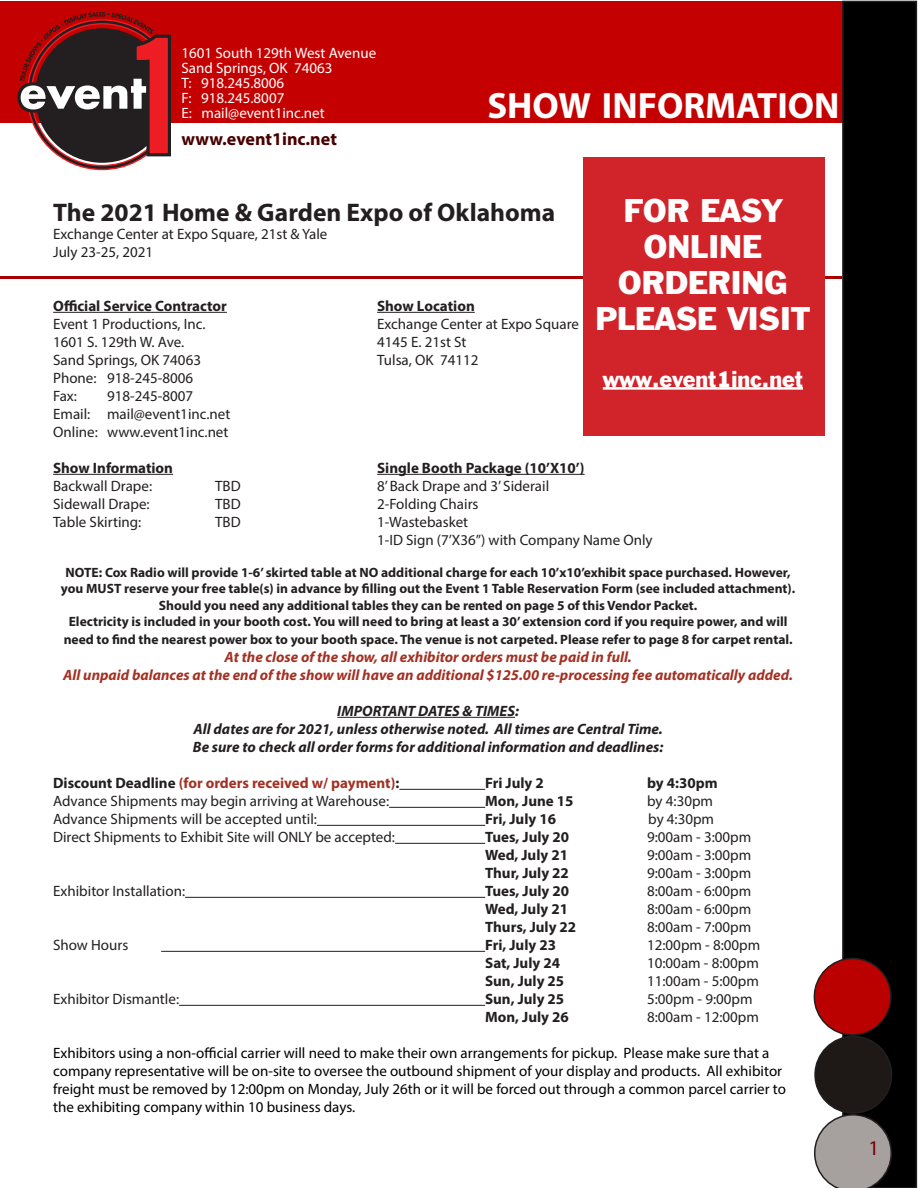
<style>
.page{position:relative;width:918px;height:1188px;background:#fff}
.page>*{position:absolute;margin:0;border:0;box-sizing:border-box;transform-origin:0 0}
.t1{font:700 36.75px "Myriad Pro";color:#fff}
.t2{font:30px/36px "Franklin Gothic";color:#fff;text-align:center}
.t3{font:700 25.5px "Myriad Pro";color:#231f20}
.t4{font:21px "Franklin Gothic";color:#fff}
.t5{font:21px "Myriad Pro";color:#7a0000}
.t6{font:700 18px "Myriad Pro";color:#470000}
.t7{font:15px "Myriad Pro";color:#231f20}
.t8{font:15px/18px "Myriad Pro";color:#000}
.t9{font:700 15px "Myriad Pro";color:#231f20}
.t10{font:italic 700 15px "Myriad Pro";color:#a33123}
.t11{font:italic 700 15px "Myriad Pro";color:#231f20}
.t12{font:15px "Myriad Pro";color:#fff}
.t13{font:700 15px "Myriad Pro";color:#a33123}
.t14{font:700 13.5px/16.2px "Myriad Pro";color:#231f20;text-align:center}
.s1{color:#231f20}
</style>
<div class="page">
<div style="left:0;top:1px;width:882px;height:122px;background:#c50000"></div>
<div style="left:843px;top:1px;width:73px;height:1187px;background:#000"></div>
<div style="left:842px;top:1px;width:75px;height:1187px;border:2px solid #231f20"></div>
<hr style="left:0;top:276px;width:841px;height:3px;background:#a60000">
<div style="left:814px;top:958px;width:77px;height:77px;background:#b00;border-radius:50%"></div>
<div style="left:814px;top:958px;width:78px;height:78px;border:2px solid #231f20;border-radius:50%"></div>
<div style="left:815px;top:1036px;width:77px;height:77px;background:#1e1816;border-radius:50%"></div>
<div style="left:814px;top:1036px;width:78px;height:78px;border:2px solid #231f20;border-radius:50%"></div>
<svg style="left:814px;top:1114px;width:78px;height:74px"></svg>
<hr style="left:53px;top:312px;width:174px;height:1px;background:#231f20">
<hr style="left:377px;top:312px;width:98px;height:1px;background:#231f20">
<hr style="left:53px;top:474px;width:120px;height:1px;background:#231f20">
<hr style="left:377px;top:474px;width:208px;height:1px;background:#231f20">
<hr style="left:337px;top:717px;width:178px;height:1px;background:#231f20">
<hr style="left:399px;top:789px;width:86px;height:1px;background:#231f20">
<hr style="left:389px;top:807px;width:96px;height:1px;background:#231f20">
<hr style="left:317px;top:825px;width:168px;height:1px;background:#231f20">
<hr style="left:395px;top:843px;width:90px;height:1px;background:#231f20">
<hr style="left:185px;top:897px;width:300px;height:1px;background:#231f20">
<hr style="left:161px;top:951px;width:324px;height:1px;background:#231f20">
<hr style="left:179px;top:1005px;width:306px;height:1px;background:#231f20">
<svg style="left:17px;top:12px;width:154px;height:158px"></svg>
<div style="left:583px;top:157px;width:241px;height:279px;background:#d1232a"></div>
<hr style="left:603px;top:387px;width:200px;height:3px;background:#fff">
<p class="t12" style="left:181px;top:43px;width:196px">1601 South 129th West Avenue</p>
<p class="t12" style="left:181px;top:58px;width:153px">Sand Springs, OK 74063</p>
<p class="t12" style="left:181px;top:73px;width:104px">T: 918.245.8006</p>
<p class="t12" style="left:181px;top:88px;width:104px">F: 918.245.8007</p>
<p class="t12" style="left:181px;top:103px;width:145px">E: mail@event1inc.net</p>
<p class="t6" style="left:181px;top:127px;width:157px">www.event1inc.net</p>
<p class="t1" style="left:487px;top:82px;width:354px">SHOW INFORMATION</p>
<p class="t2" style="left:624px;top:193px;width:160px">FOR EASY</p>
<p class="t2" style="left:644px;top:229px;width:119px">ONLINE</p>
<p class="t2" style="left:595px;top:265px;width:217px">ORDERING<br>PLEASE VISIT</p>
<p class="t3" style="left:53px;top:196px;width:504px">The 2021 Home &amp; Garden Expo of Oklahoma</p>
<p class="t7" style="left:53px;top:225px;width:276px">Exchange Center at Expo Square, 21st &amp; Yale</p>
<p class="t7" style="left:53px;top:243px;width:102px">July 23-25, 2021</p>
<p class="t9" style="left:53px;top:296px;width:175px">Official Service Contractor</p>
<p class="t9" style="left:377px;top:296px;width:99px">Show Location</p>
<p class="t7" style="left:53px;top:315px;width:154px">Event 1 Productions, Inc.</p>
<p class="t7" style="left:377px;top:315px;width:203px">Exchange Center at Expo Square</p>
<p class="t7" style="left:53px;top:333px;width:133px">1601 S. 129th W. Ave.</p>
<p class="t7" style="left:377px;top:333px;width:91px">4145 E. 21st St</p>
<p class="t7" style="left:53px;top:351px;width:149px">Sand Springs, OK 74063</p>
<p class="t7" style="left:377px;top:351px;width:103px">Tulsa, OK 74112</p>
<p class="t7" style="left:53px;top:369px;width:142px">Phone: 918-245-8006</p>
<p class="t7" style="left:53px;top:387px;width:25px">Fax:</p>
<p class="t7" style="left:107px;top:387px;width:88px">918-245-8007</p>
<p class="t7" style="left:53px;top:405px;width:179px">Email: mail@event1inc.net</p>
<p class="t7" style="left:53px;top:423px;width:177px">Online: www.event1inc.net</p>
<p class="t9" style="left:53px;top:458px;width:121px">Show Information</p>
<p class="t9" style="left:377px;top:458px;width:209px">Single Booth Package (10’X10’)</p>
<p class="t7" style="left:53px;top:477px;width:100px">Backwall Drape:</p>
<p class="t7" style="left:215px;top:477px;width:27px">TBD</p>
<p class="t7" style="left:377px;top:477px;width:174px">8’ Back Drape and 3’ Siderail</p>
<p class="t7" style="left:53px;top:495px;width:98px">Sidewall Drape:</p>
<p class="t7" style="left:215px;top:495px;width:27px">TBD</p>
<p class="t7" style="left:377px;top:495px;width:103px">2-Folding Chairs</p>
<p class="t7" style="left:53px;top:513px;width:90px">Table Skirting:</p>
<p class="t7" style="left:215px;top:513px;width:27px">TBD</p>
<p class="t7" style="left:377px;top:513px;width:93px">1-Wastebasket</p>
<p class="t7" style="left:377px;top:531px;width:277px">1-ID Sign (7’X36”) with Company Name Only</p>
<p class="t14" style="left:61px;top:564px;width:736px">NOTE: Cox Radio will provide 1-6’ skirted table at NO additional charge for each 10’x10’exhibit space purchased. However, you MUST reserve your free table(s) in advance by filling out the Event 1 Table Reservation Form (see included attachment).<br>Should you need any additional tables they can be rented on page 5 of this Vendor Packet.</p>
<p class="t14" style="left:64px;top:612px;width:730px;line-height:18px">Electricity is included in your booth cost. You will need to bring at least a 30’ extension cord if you require power, and will need to find the nearest power box to your booth space. The venue is not carpeted. Please refer to page 8 for carpet rental.</p>
<p class="t10" style="left:224px;top:647px;width:409px">At the close of the show, all exhibitor orders must be paid in full.</p>
<p class="t10" style="left:63px;top:665px;width:731px">All unpaid balances at the end of the show will have an additional $125.00 re-processing fee automatically added.</p>
<p class="t11" style="left:337px;top:701px;width:183px">IMPORTANT DATES &amp; TIMES:</p>
<p class="t11" style="left:194px;top:719px;width:471px">All dates are for 2021, unless otherwise noted. All times are Central Time.</p>
<p class="t11" style="left:193px;top:737px;width:472px">Be sure to check all order forms for additional information and deadlines:</p>
<p class="t13" style="left:53px;top:773px;width:348px"><span class="s1">Discount Deadline</span> (for orders received w/ payment)<span class="s1">:</span></p>
<p class="t9" style="left:485px;top:773px;width:60px">Fri July 2</p>
<p class="t9" style="left:647px;top:773px;width:72px">by 4:30pm</p>
<p class="t7" style="left:53px;top:792px;width:337px">Advance Shipments may begin arriving at Warehouse:</p>
<p class="t9" style="left:485px;top:791px;width:90px">Mon, June 15</p>
<p class="t7" style="left:647px;top:792px;width:67px">by 4:30pm</p>
<p class="t7" style="left:53px;top:810px;width:265px">Advance Shipments will be accepted until:</p>
<p class="t9" style="left:485px;top:809px;width:72px">Fri, July 16</p>
<p class="t7" style="left:648px;top:810px;width:67px">by 4:30pm</p>
<p class="t7" style="left:53px;top:828px;width:343px">Direct Shipments to Exhibit Site will ONLY be accepted:</p>
<p class="t9" style="left:485px;top:827px;width:85px">Tues, July 20</p>
<p class="t7" style="left:647px;top:828px;width:106px">9:00am - 3:00pm</p>
<p class="t9" style="left:485px;top:845px;width:84px">Wed, July 21</p>
<p class="t7" style="left:647px;top:846px;width:106px">9:00am - 3:00pm</p>
<p class="t9" style="left:485px;top:863px;width:85px">Thur, July 22</p>
<p class="t7" style="left:647px;top:864px;width:106px">9:00am - 3:00pm</p>
<p class="t7" style="left:53px;top:882px;width:133px">Exhibitor Installation:</p>
<p class="t9" style="left:485px;top:881px;width:85px">Tues, July 20</p>
<p class="t7" style="left:647px;top:882px;width:106px">8:00am - 6:00pm</p>
<p class="t9" style="left:485px;top:899px;width:84px">Wed, July 21</p>
<p class="t7" style="left:647px;top:900px;width:106px">8:00am - 6:00pm</p>
<p class="t9" style="left:485px;top:917px;width:93px">Thurs, July 22</p>
<p class="t7" style="left:647px;top:918px;width:106px">8:00am - 7:00pm</p>
<p class="t7" style="left:53px;top:936px;width:77px">Show Hours</p>
<p class="t9" style="left:485px;top:935px;width:72px">Fri, July 23</p>
<p class="t7" style="left:647px;top:936px;width:115px">12:00pm - 8:00pm</p>
<p class="t9" style="left:485px;top:953px;width:76px">Sat, July 24</p>
<p class="t7" style="left:647px;top:954px;width:113px">10:00am - 8:00pm</p>
<p class="t9" style="left:485px;top:971px;width:81px">Sun, July 25</p>
<p class="t7" style="left:647px;top:972px;width:113px">11:00am - 5:00pm</p>
<p class="t7" style="left:53px;top:990px;width:127px">Exhibitor Dismantle:</p>
<p class="t9" style="left:485px;top:989px;width:81px">Sun, July 25</p>
<p class="t7" style="left:647px;top:990px;width:107px">5:00pm - 9:00pm</p>
<p class="t9" style="left:485px;top:1007px;width:85px">Mon, July 26</p>
<p class="t7" style="left:647px;top:1008px;width:113px">8:00am - 12:00pm</p>
<p class="t8" style="left:53px;top:1044px;width:718px">Exhibitors using a non-official carrier will need to make their own arrangements for pickup. Please make sure that a</p>
<p class="t8" style="left:53px;top:1062px;width:734px">company representative will be on-site to oversee the outbound shipment of your display and products. All exhibitor freight must be removed by 12:00pm on Monday, July 26th or it will be forced out through a common parcel carrier to the exhibiting company within 10 business days.</p>
<p class="t4" style="left:603px;top:366px;width:202px">www.event1inc.net</p>
<p class="t5" style="left:869px;top:1135px;width:12px">1</p>
<p class="t5" style="left:868px;top:1139px;width:12px">1</p>
</div>
